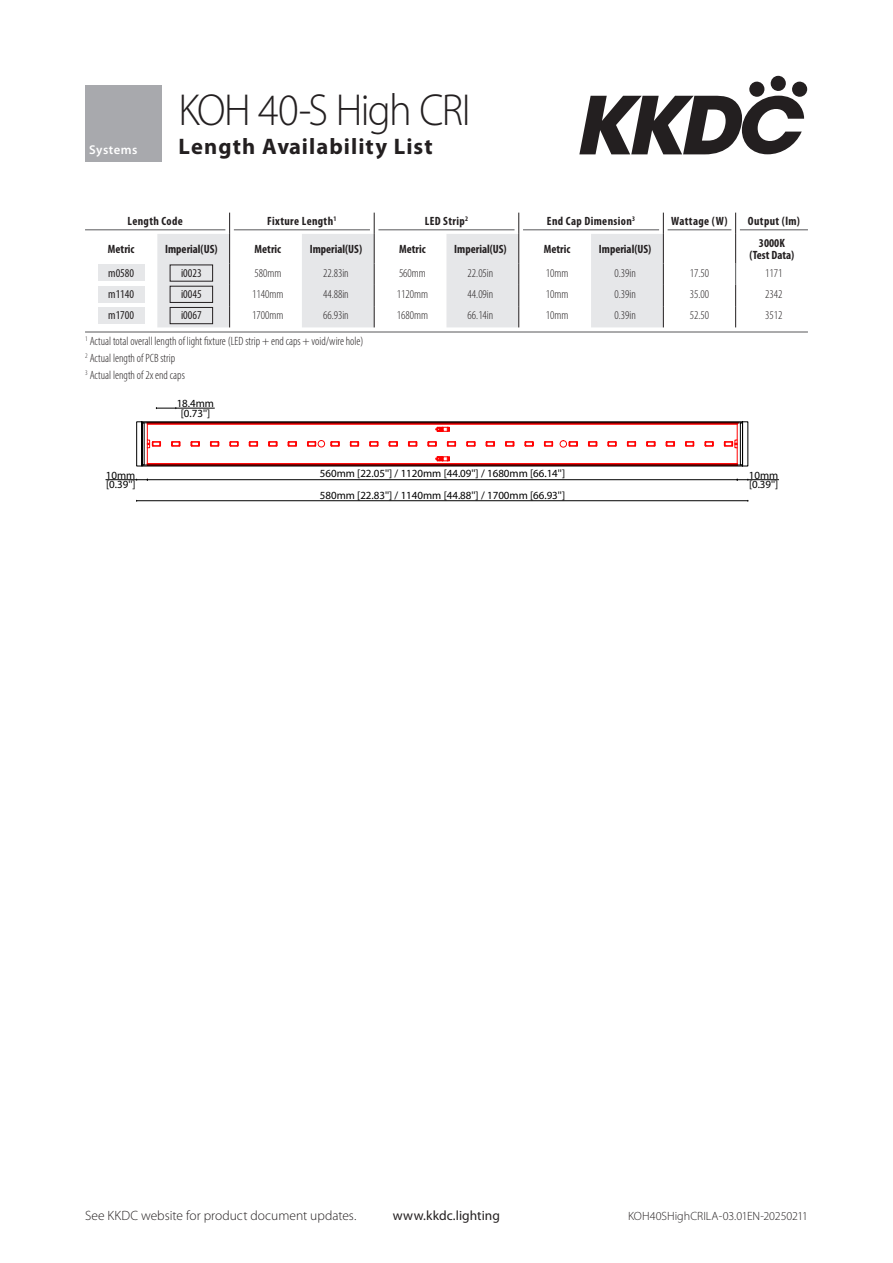
<style>
.page{position:relative;width:893px;height:1263px;background:#fff}
.page>*{position:absolute;margin:0;border:0;box-sizing:border-box;transform-origin:0 0}
.KOH_title_line1{font:300 45px "Myriad Pro";letter-spacing:-.04em;color:#231f20;scale:.94 1}
.title_line2{font:700 22.5px "Myriad Pro";letter-spacing:.045em;color:#231f20}
.t1{font:300 13.5px "Myriad Pro";color:#231f20}
.t2{font:13.5px "Myriad Pro";letter-spacing:.005em;color:#231f20}
.t3{font:600 12.75px "Myriad Pro";letter-spacing:.035em;color:#fff}
.table_body__cond{font:300 condensed 12px "Myriad Pro";color:#231f20}
._2nd_line_headings{font:700 condensed 12px/12px "Myriad Pro";color:#231f20;text-align:center}
.footnote_top_para__cond{font:300 condensed 12px "Myriad Pro";color:#231f20}
.headings__cond{font:700 condensed 12px "Myriad Pro";letter-spacing:.03em;color:#231f20}
.footnote_other_paras__cond{font:300 condensed 12px "Myriad Pro";color:#231f20}
.t4{font:300 12px "Myriad Pro";color:#231f20}
.shaded_table_para_centred__cond{font:condensed 12px "Myriad Pro";color:#231f20}
.boxed___tinted{font:condensed 12px "Myriad Pro";color:#231f20}
.t5{font:10.95px/9.8px "Myriad Pro";color:#000}
</style>
<div class="page">
<svg style="left:579px;top:96px;width:225px;height:58px"></svg>
<svg style="left:749px;top:81px;width:16px;height:16px"></svg>
<div style="left:770px;top:76px;width:16px;height:15px;background:#231f20;border-radius:50%"></div>
<div style="left:792px;top:81px;width:15px;height:16px;background:#231f20;border-radius:50%"></div>
<div style="left:85px;top:85px;width:77px;height:77px;background:#a8a9ad"></div>
<svg style="left:157px;top:234px;width:506px;height:93px;fill:#e6e7e9"></svg>
<svg style="left:229px;top:213px;width:1px;height:21px"></svg>
<svg style="left:735px;top:213px;width:1px;height:21px"></svg>
<hr style="left:229px;top:234px;width:1px;height:30px;background:#231f20">
<hr style="left:374px;top:234px;width:1px;height:30px;background:#231f20">
<hr style="left:518px;top:234px;width:1px;height:30px;background:#231f20">
<hr style="left:663px;top:234px;width:1px;height:30px;background:#231f20">
<hr style="left:735px;top:234px;width:1px;height:30px;background:#231f20">
<svg style="left:374px;top:213px;width:1px;height:21px"></svg>
<svg style="left:518px;top:213px;width:1px;height:21px"></svg>
<svg style="left:663px;top:213px;width:1px;height:21px"></svg>
<svg style="left:374px;top:264px;width:1px;height:63px"></svg>
<svg style="left:518px;top:264px;width:1px;height:63px"></svg>
<svg style="left:229px;top:264px;width:1px;height:63px"></svg>
<svg style="left:663px;top:264px;width:1px;height:63px"></svg>
<svg style="left:735px;top:264px;width:1px;height:63px"></svg>
<hr style="left:85px;top:230px;width:140px;height:1px;background:#57585a">
<hr style="left:234px;top:230px;width:136px;height:1px;background:#57585a">
<hr style="left:378px;top:230px;width:136px;height:1px;background:#57585a">
<hr style="left:523px;top:230px;width:136px;height:1px;background:#57585a">
<hr style="left:668px;top:230px;width:63px;height:1px;background:#57585a">
<hr style="left:740px;top:230px;width:68px;height:1px;background:#57585a">
<div style="left:98px;top:265px;width:47px;height:16px;background:#e6e7e9"></div>
<div style="left:98px;top:286px;width:47px;height:16px;background:#e6e7e9"></div>
<div style="left:170px;top:286px;width:43px;height:17px;border:1px solid #231f20"></div>
<div style="left:98px;top:307px;width:47px;height:16px;background:#e6e7e9"></div>
<div style="left:170px;top:307px;width:43px;height:17px;border:1px solid #231f20"></div>
<hr style="left:85px;top:332px;width:723px;height:1px;background:#57585a">
<svg style="left:136px;top:421px;width:612px;height:45px"></svg>
<div style="left:740px;top:423px;width:3px;height:42px;border:1px solid #000"></div>
<hr style="left:156px;top:408px;width:58px;height:1px;background:#000">
<hr style="left:106px;top:479px;width:41px;height:1px;background:#000">
<hr style="left:137px;top:500px;width:611px;height:1px;background:#000">
<hr style="left:147px;top:479px;width:590px;height:1px;background:#000">
<hr style="left:737px;top:479px;width:42px;height:1px;background:#000">
<p class="KOH_title_line1" style="left:179px;top:83px;width:312px">KOH 40-S High CRI</p>
<p class="t3" style="left:89px;top:142px;width:50px">Systems</p>
<p class="title_line2" style="left:179px;top:132px;width:256px">Length Availability List</p>
<p class="headings__cond" style="left:128px;top:214px;width:57px">Length Code</p>
<p class="headings__cond" style="left:267px;top:214px;width:71px">Fixture Length<sup>1</sup></p>
<p class="headings__cond" style="left:425px;top:214px;width:45px">LED Strip<sup>2</sup></p>
<p class="headings__cond" style="left:547px;top:214px;width:90px">End Cap Dimension<sup>3</sup></p>
<p class="headings__cond" style="left:671px;top:214px;width:58px">Wattage (W)</p>
<p class="headings__cond" style="left:748px;top:214px;width:54px">Output (lm)</p>
<p class="_2nd_line_headings" style="left:108px;top:243px;width:28px">Metric</p>
<p class="_2nd_line_headings" style="left:165px;top:243px;width:54px">Imperial(US)</p>
<p class="_2nd_line_headings" style="left:255px;top:243px;width:28px">Metric</p>
<p class="_2nd_line_headings" style="left:310px;top:243px;width:54px">Imperial(US)</p>
<p class="_2nd_line_headings" style="left:399px;top:243px;width:28px">Metric</p>
<p class="_2nd_line_headings" style="left:454px;top:243px;width:54px">Imperial(US)</p>
<p class="_2nd_line_headings" style="left:544px;top:243px;width:28px">Metric</p>
<p class="_2nd_line_headings" style="left:599px;top:243px;width:54px">Imperial(US)</p>
<p class="_2nd_line_headings" style="left:749px;top:237px;width:46px">3000K (Test Data)</p>
<p class="shaded_table_para_centred__cond" style="left:108px;top:266px;width:27px">m0580</p>
<p class="boxed___tinted" style="left:181px;top:266px;width:22px">i0023</p>
<p class="table_body__cond" style="left:254px;top:266px;width:28px">580mm</p>
<p class="table_body__cond" style="left:323px;top:266px;width:27px">22.83in</p>
<p class="table_body__cond" style="left:399px;top:266px;width:28px">560mm</p>
<p class="table_body__cond" style="left:468px;top:266px;width:27px">22.05in</p>
<p class="table_body__cond" style="left:546px;top:266px;width:24px">10mm</p>
<p class="table_body__cond" style="left:614px;top:266px;width:23px">0.39in</p>
<p class="table_body__cond" style="left:690px;top:266px;width:21px">17.50</p>
<p class="table_body__cond" style="left:765px;top:266px;width:19px">1171</p>
<p class="shaded_table_para_centred__cond" style="left:108px;top:287px;width:27px">m1140</p>
<p class="boxed___tinted" style="left:181px;top:287px;width:22px">i0045</p>
<p class="table_body__cond" style="left:252px;top:287px;width:33px">1140mm</p>
<p class="table_body__cond" style="left:323px;top:287px;width:27px">44.88in</p>
<p class="table_body__cond" style="left:397px;top:287px;width:33px">1120mm</p>
<p class="table_body__cond" style="left:468px;top:287px;width:27px">44.09in</p>
<p class="table_body__cond" style="left:546px;top:287px;width:24px">10mm</p>
<p class="table_body__cond" style="left:614px;top:287px;width:23px">0.39in</p>
<p class="table_body__cond" style="left:690px;top:287px;width:21px">35.00</p>
<p class="table_body__cond" style="left:765px;top:287px;width:19px">2342</p>
<p class="shaded_table_para_centred__cond" style="left:108px;top:308px;width:27px">m1700</p>
<p class="boxed___tinted" style="left:181px;top:308px;width:22px">i0067</p>
<p class="table_body__cond" style="left:252px;top:308px;width:33px">1700mm</p>
<p class="table_body__cond" style="left:323px;top:308px;width:27px">66.93in</p>
<p class="table_body__cond" style="left:397px;top:308px;width:33px">1680mm</p>
<p class="table_body__cond" style="left:468px;top:308px;width:27px">66.14in</p>
<p class="table_body__cond" style="left:546px;top:308px;width:24px">10mm</p>
<p class="table_body__cond" style="left:614px;top:308px;width:23px">0.39in</p>
<p class="table_body__cond" style="left:690px;top:308px;width:21px">52.50</p>
<p class="table_body__cond" style="left:765px;top:308px;width:19px">3512</p>
<p class="footnote_top_para__cond" style="left:85px;top:334px;width:280px"><sup>1</sup> Actual total overall length of light fixture (LED strip + end caps + void/wire hole)</p>
<p class="footnote_other_paras__cond" style="left:85px;top:351px;width:92px"><sup>2</sup> Actual length of PCB strip</p>
<p class="footnote_other_paras__cond" style="left:85px;top:368px;width:101px"><sup>3</sup> Actual length of 2x end caps</p>
<p class="t5" style="left:177px;top:399px;width:39px;text-align:center">18.4mm [0.73'']</p>
<p class="t5" style="left:106px;top:470px;width:31px">10mm [0.39'']</p>
<p class="t5" style="left:320px;top:469px;width:247px">560mm [22.05''] / 1120mm [44.09''] / 1680mm [66.14'']</p>
<p class="t5" style="left:749px;top:470px;width:31px">10mm [0.39'']</p>
<p class="t5" style="left:320px;top:490px;width:247px">580mm [22.83''] / 1140mm [44.88''] / 1700mm [66.93'']</p>
<p class="t1" style="left:85px;top:1208px;width:273px">See KKDC website for product document updates.</p>
<p class="t2" style="left:393px;top:1207px;width:109px">www.kkdc.lighting</p>
<p class="t4" style="left:628px;top:1209px;width:181px">KOH40SHighCRILA-03.01EN-20250211</p>
</div>
